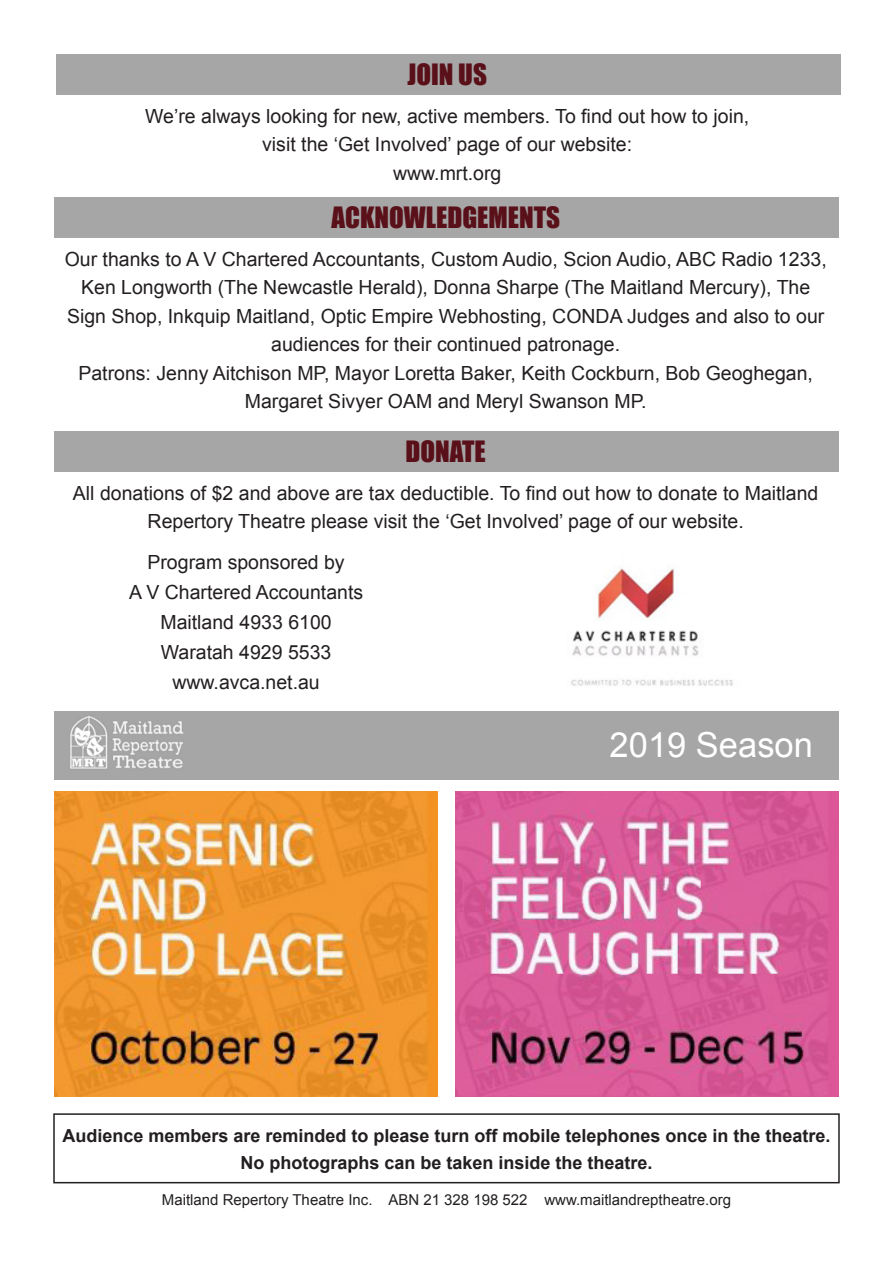
<style>
.page{position:relative;width:893px;height:1263px;background:#fff}
.page>*{position:absolute;margin:0;border:0;box-sizing:border-box;transform-origin:0 0}
.t1{font:34.5px "Arial";color:#fff}
.t2{font:27px "Impact";color:#591019}
.t3{font:19.5px/28.5px "Arial";color:#231f20;text-align:center}
.t4{font:700 18px/27px "Arial";color:#231f20;text-align:center}
.t5{font:15px "Arial";color:#231f20}
</style>
<div class="page">
<div style="left:54px;top:198px;width:785px;height:40px;background:#a6a6a6"></div>
<div style="left:56px;top:54px;width:784px;height:40px;background:#a6a6a6"></div>
<div style="left:54px;top:432px;width:785px;height:40px;background:#a6a6a6"></div>
<img style="left:571px;top:567px;width:162px;height:119px">
<div style="left:54px;top:711px;width:785px;height:69px;background:#a6a6a6"></div>
<img style="left:70px;top:716px;width:114px;height:53px">
<img style="left:55px;top:792px;width:382px;height:304px">
<img style="left:455px;top:792px;width:384px;height:304px">
<div style="left:53px;top:1113px;width:787px;height:70px;border:2px solid #231f20"></div>
<p class="t2" style="left:407px;top:53px;width:81px">JOIN US</p>
<p class="t3" style="left:145px;top:102px;width:606px">We’re always looking for new, active members. To find out how to join,</p>
<p class="t3" style="left:262px;top:130px;width:371px">visit the ‘Get Involved’ page of our website:</p>
<p class="t3" style="left:393px;top:159px;width:110px">www.mrt.org</p>
<p class="t2" style="left:331px;top:197px;width:230px">ACKNOWLEDGEMENTS</p>
<p class="t3" style="left:65px;top:245px;width:764px">Our thanks to A V Chartered Accountants, Custom Audio, Scion Audio, ABC Radio 1233, Ken Longworth (The Newcastle Herald), Donna Sharpe (The Maitland Mercury), The Sign Shop, Inkquip Maitland, Optic Empire Webhosting, CONDA Judges and also to our audiences for their continued patronage.</p>
<p class="t3" style="left:78px;top:359px;width:736px">Patrons: Jenny Aitchison MP, Mayor Loretta Baker, Keith Cockburn, Bob Geoghegan,<br>Margaret Sivyer OAM and Meryl Swanson MP.</p>
<p class="t2" style="left:406px;top:431px;width:82px">DONATE</p>
<p class="t3" style="left:73px;top:479px;width:747px">All donations of $2 and above are tax deductible. To find out how to donate to Maitland<br>Repertory Theatre please visit the ‘Get Involved’ page of our website.</p>
<p class="t3" style="left:147px;top:548px;width:199px">Program sponsored by</p>
<p class="t3" style="left:129px;top:578px;width:236px">A V Chartered Accountants</p>
<p class="t3" style="left:160px;top:608px;width:173px">Maitland 4933 6100</p>
<p class="t3" style="left:161px;top:638px;width:172px">Waratah 4929 5533</p>
<p class="t3" style="left:172px;top:668px;width:149px">www.avca.net.au</p>
<p class="t1" style="left:610px;top:722px;width:205px">2019 Season</p>
<p class="t4" style="left:62px;top:1122px;width:770px">Audience members are reminded to please turn off mobile telephones once in the theatre.<br>No photographs can be taken inside the theatre.</p>
<p class="t5" style="left:162px;top:1190px;width:571px">Maitland Repertory Theatre Inc. ABN 21 328 198 522 www.maitlandreptheatre.org</p>
</div>
